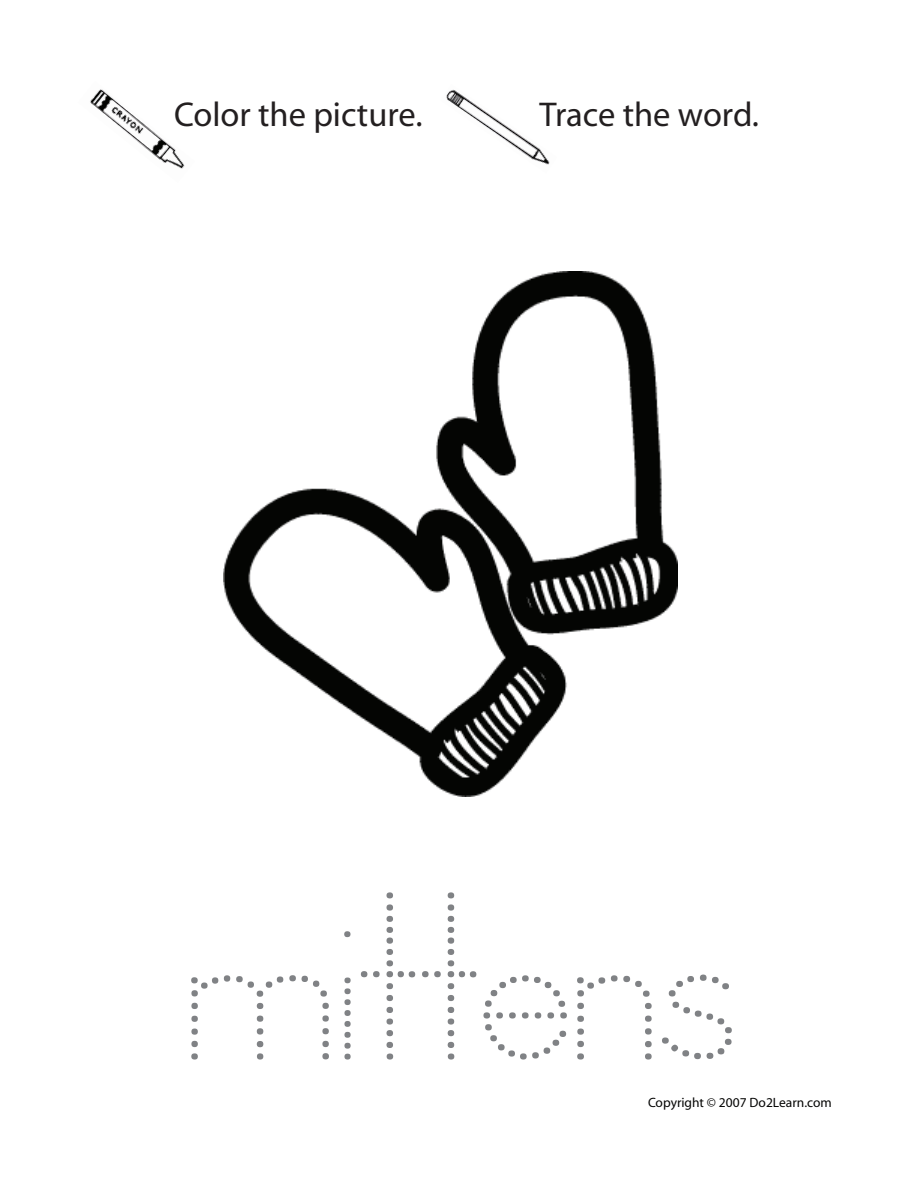
<style>
.page{position:relative;width:918px;height:1188px;background:#fff}
.page>*{position:absolute;margin:0;border:0;box-sizing:border-box;transform-origin:0 0}
.t1{font:262.5px "Sig A Print Dot";color:#808285}
.t2{font:34.5px "Myriad";color:#231f20}
.t3{font:13.5px "Myriad";color:#050504}
</style>
<div class="page">
<img style="left:90px;top:89px;width:95px;height:80px">
<img style="left:446px;top:89px;width:104px;height:76px">
<img style="left:224px;top:272px;width:454px;height:524px">
<p class="t2" style="left:174px;top:98px;width:250px">Color the picture.</p>
<p class="t2" style="left:540px;top:98px;width:221px">Trace the word.</p>
<h1 class="t1" style="left:183px;top:835px;width:552px">mittens</h1>
<p class="t3" style="left:648px;top:1096px;width:185px">Copyright © 2007 Do2Learn.com</p>
</div>
